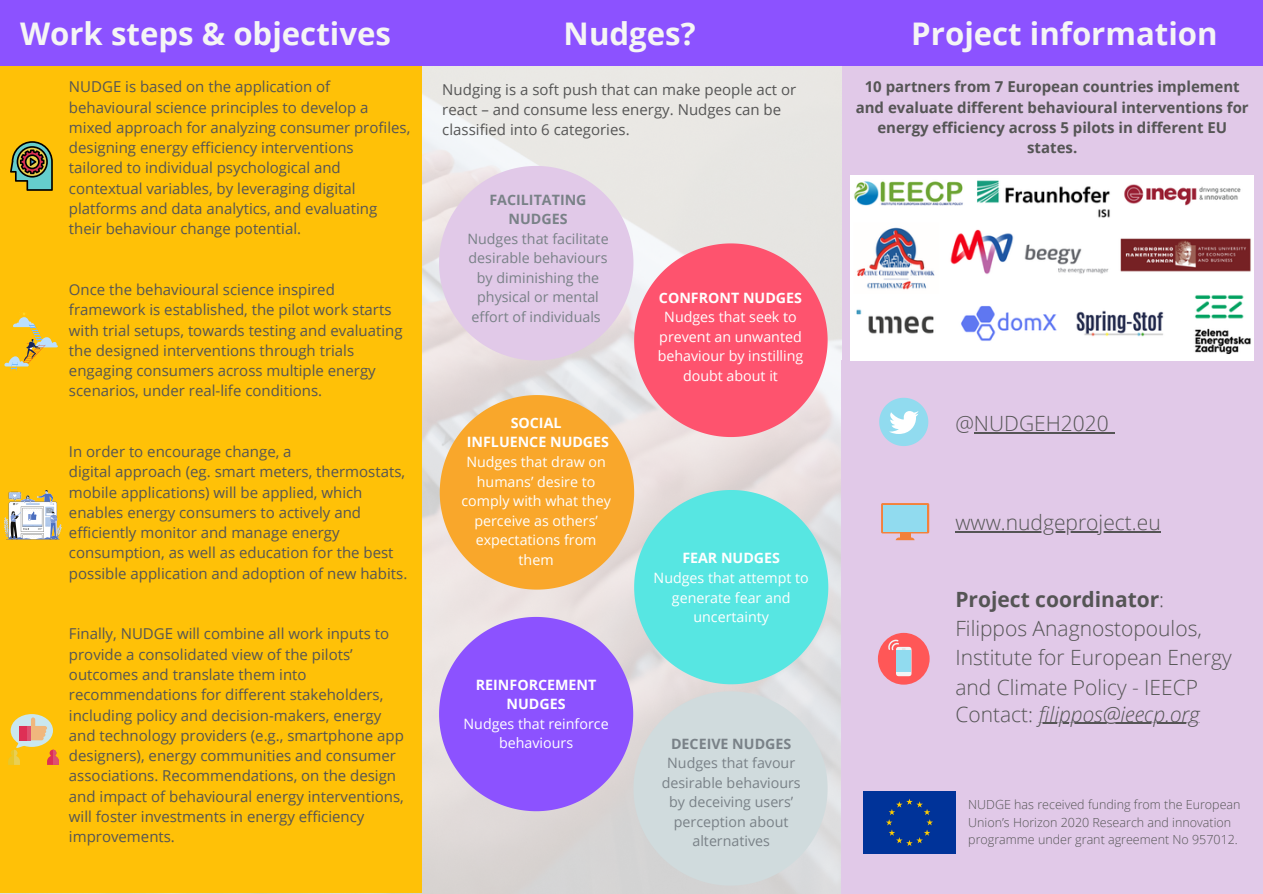
<style>
.page{position:relative;width:1263px;height:894px;background:#fff}
.page>*{position:absolute;margin:0;border:0;box-sizing:border-box;transform-origin:0 0}
.t1{font:700 31.2px "Open Sans";color:#f5f5f5}
.t2{font:300 21px/29.2px "Open Sans";color:#555}
.t3{font:italic 300 21px "Open Sans";color:#555}
.t4{font:700 21px "Open Sans";color:#555}
.t5{font:15px/20.2px "Open Sans";color:#555}
.t6{font:700 15px/20.2px "Open Sans";color:#555;text-align:center}
.t7{font:14.25px/19.5px "Open Sans";color:#fff;text-align:center}
.t8{font:14.25px/19.5px "Open Sans";color:#798187;text-align:center}
.t9{font:700 14.25px/19.5px "Open Sans";color:#fff;text-align:center}
.t10{font:700 14.25px/19.5px "Open Sans";color:#798187;text-align:center}
.t11{font:300 12.45px/17.4px "Open Sans";color:#555}
.s1{font-weight:300}
.s2{font-style:normal}
</style>
<div class="page">
<img style="left:0;top:0;width:1263px;height:893px">
<div style="left:0;top:66px;width:421px;height:826px;background:#ffc107"></div>
<div style="left:842px;top:66px;width:420px;height:371px;background:#e1c9e8"></div>
<div style="left:842px;top:360px;width:421px;height:533px;background:#e1c9e8"></div>
<div style="left:863px;top:791px;width:92px;height:62px;background:#039"></div>
<div style="left:0;top:0;width:1262px;height:66px;background:#8c52ff"></div>
<svg style="left:439px;top:166px;width:389px;height:719px;background:#ceb9c4"></svg>
<img style="left:851px;top:175px;width:402px;height:185px">
<svg style="left:879px;top:397px;width:49px;height:49px"></svg>
<svg style="left:881px;top:503px;width:48px;height:30px"></svg>
<div style="left:883px;top:505px;width:44px;height:26px;background:#91dbef"></div>
<hr style="left:900px;top:533px;width:11px;height:4px;background:#f2813a">
<svg style="left:896px;top:537px;width:19px;height:3px"></svg>
<div style="left:878px;top:632px;width:52px;height:52px;background:#ff5757;border-radius:50%"></div>
<svg style="left:896px;top:646px;width:15px;height:30px"></svg>
<div style="left:897px;top:650px;width:14px;height:21px;background:#91dbef"></div>
<svg style="left:888px;top:639px;width:17px;height:11px"></svg>
<svg style="left:10px;top:141px;width:43px;height:50px"></svg>
<svg style="left:4px;top:313px;width:54px;height:57px"></svg>
<svg style="left:8px;top:714px;width:51px;height:50px"></svg>
<hr style="left:28px;top:725px;width:3px;height:15px;background:#de506f">
<svg style="left:4px;top:490px;width:58px;height:49px"></svg>
<hr style="left:974px;top:432px;width:135px;height:1px;background:#555">
<hr style="left:955px;top:531px;width:206px;height:1px;background:#555">
<hr style="left:1039px;top:722px;width:64px;height:1px;background:#555">
<hr style="left:1103px;top:722px;width:97px;height:1px;background:#555">
<p class="t1" style="left:20px;top:11px;width:372px">Work steps &amp; objectives</p>
<p class="t1" style="left:911px;top:11px;width:308px">Project information</p>
<p class="t1" style="left:564px;top:11px;width:133px">Nudges?</p>
<p class="t5" style="left:69px;top:76px;width:343px">NUDGE is based on the application of behavioural science principles to develop a mixed approach for analyzing consumer profiles, designing energy efficiency interventions tailored to individual psychological and contextual variables, by leveraging digital platforms and data analytics, and evaluating their behaviour change potential.</p>
<p class="t5" style="left:69px;top:279px;width:335px">Once the behavioural science inspired framework is established, the pilot work starts with trial setups, towards testing and evaluating the designed interventions through trials engaging consumers across multiple energy scenarios, under real-life conditions.</p>
<p class="t5" style="left:69px;top:441px;width:224px">In order to encourage change, a</p>
<p class="t5" style="left:69px;top:461px;width:340px">digital approach (eg. smart meters, thermostats, mobile applications) will be applied, which enables energy consumers to actively and efficiently monitor and manage energy consumption, as well as education for the best possible application and adoption of new habits.</p>
<p class="t5" style="left:69px;top:623px;width:336px">Finally, NUDGE will combine all work inputs to provide a consolidated view of the pilots’ outcomes and translate them into recommendations for different stakeholders, including policy and decision-makers, energy and technology providers (e.g., smartphone app designers), energy communities and consumer associations. Recommendations, on the design and impact of behavioural energy interventions, will foster investments in energy efficiency improvements.</p>
<p class="t5" style="left:442px;top:79px;width:355px">Nudging is a soft push that can make people act or react – and consume less energy. Nudges can be classified into 6 categories.</p>
<p class="t6" style="left:865px;top:76px;width:377px">10 partners from 7 European countries implement</p>
<p class="t6" style="left:856px;top:97px;width:394px">and evaluate different behavioural interventions for energy efficiency across 5 pilots in different EU states.</p>
<p class="t10" style="left:489px;top:189px;width:99px">FACILITATING<br>NUDGES</p>
<p class="t8" style="left:467px;top:228px;width:143px">Nudges that facilitate desirable behaviours by diminishing the physical or mental effort of individuals</p>
<p class="t9" style="left:511px;top:412px;width:52px">SOCIAL</p>
<p class="t9" style="left:467px;top:432px;width:144px">INFLUENCE NUDGES</p>
<p class="t7" style="left:461px;top:451px;width:151px">Nudges that draw on humans’ desire to comply with what they perceive as others’ expectations from them</p>
<p class="t9" style="left:476px;top:674px;width:122px">REINFORCEMENT<br>NUDGES</p>
<p class="t7" style="left:464px;top:713px;width:147px">Nudges that reinforce behaviours</p>
<p class="t9" style="left:659px;top:287px;width:145px">CONFRONT NUDGES</p>
<p class="t7" style="left:658px;top:307px;width:147px">Nudges that seek to prevent an unwanted behaviour by instilling doubt about it</p>
<p class="t9" style="left:682px;top:548px;width:99px">FEAR NUDGES</p>
<p class="t7" style="left:654px;top:567px;width:157px">Nudges that attempt to generate fear and uncertainty</p>
<p class="t10" style="left:671px;top:733px;width:122px">DECEIVE NUDGES</p>
<p class="t8" style="left:662px;top:752px;width:140px">Nudges that favour desirable behaviours by deceiving users’ perception about alternatives</p>
<p class="t2" style="left:955px;top:408px;width:155px">@NUDGEH2020</p>
<p class="t2" style="left:955px;top:507px;width:207px">www.nudgeproject.eu</p>
<p class="t4" style="left:955px;top:584px;width:210px">Project coordinator<span class="s1">:</span></p>
<p class="t2" style="left:955px;top:613px;width:278px">Filippos Anagnostopoulos,<br>Institute for European Energy and Climate Policy - IEECP</p>
<p class="t3" style="left:955px;top:699px;width:246px"><span class="s2">Contact:</span> filippos@ieecp.org</p>
<p class="t11" style="left:968px;top:795px;width:274px">NUDGE has received funding from the European<br>Union’s Horizon 2020 Research and innovation programme under grant agreement No 957012.</p>
</div>
